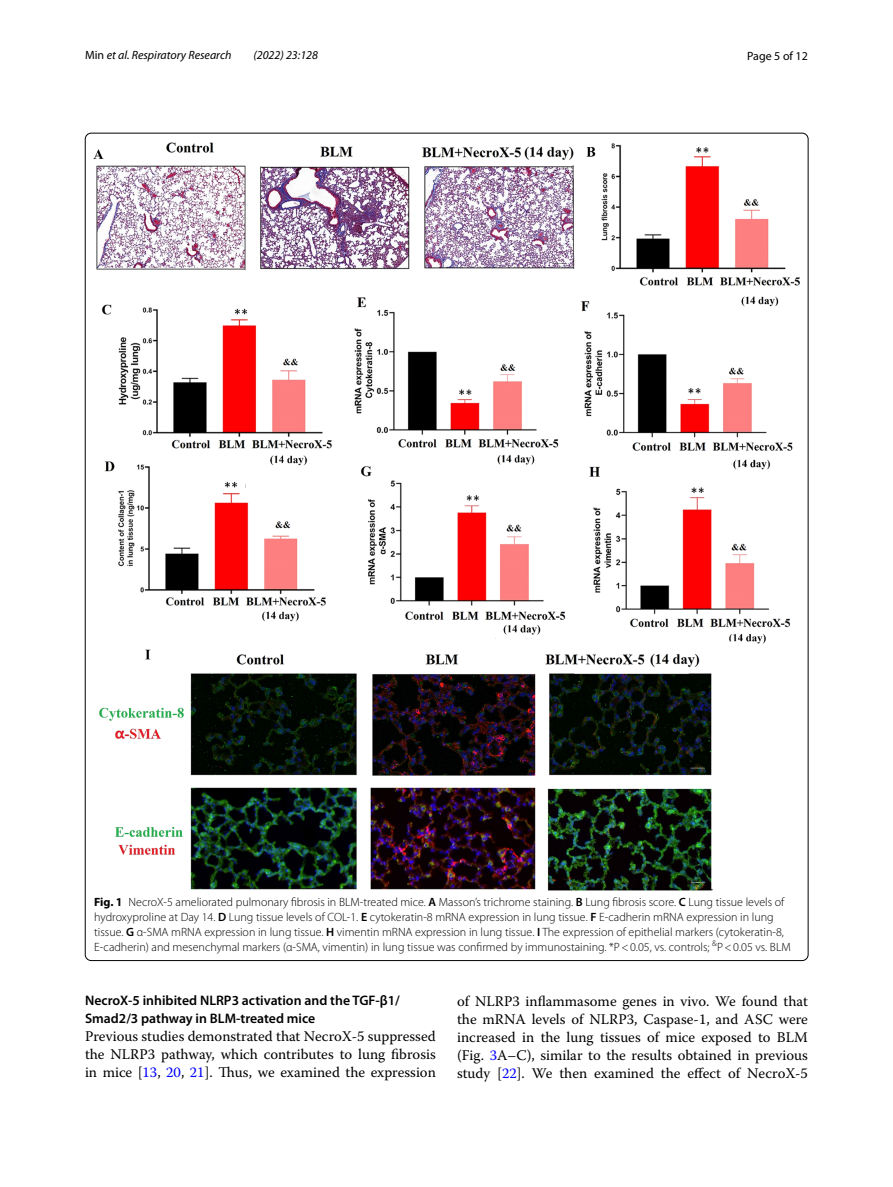
<style>
.page{position:relative;width:893px;height:1187px;background:#fff}
.page>*{position:absolute;margin:0;border:0;box-sizing:border-box;transform-origin:0 0}
.t1{font:14.7px/18px "Warnock Pro";color:#000;text-align:justify}
.t2{font:600 13.8px/18px "Myriad Pro";color:#000}
.t3{font:300 12px/15px "Myriad Pro";color:#000}
.t4{font:italic 12px "Myriad Pro";color:#000}
.t5{font:12px "Myriad Pro";color:#000}
.s1{font-style:normal}
.s2{font-weight:700}
.s3{font-weight:600}
.s4{color:#00f}
</style>
<div class="page">
<img style="left:94px;top:142px;width:706px;height:748px">
<p class="t4" style="left:85px;top:48px;width:148px"><span class="s1">Min</span> et al. Respiratory Research</p>
<p class="t4" style="left:253px;top:48px;width:66px">(2022) 23:128</p>
<p class="t5" style="left:747px;top:48px;width:62px">Page 5 of 12</p>
<p class="t3" style="left:94px;top:894px;width:698px"><span class="s2">Fig. 1</span> NecroX-5 ameliorated pulmonary fibrosis in BLM-treated mice. <span class="s3">A</span> Masson’s trichrome staining. <span class="s3">B</span> Lung fibrosis score. <span class="s3">C</span> Lung tissue levels of hydroxyproline at Day 14. <span class="s3">D</span> Lung tissue levels of COL-1. <span class="s3">E</span> cytokeratin-8 mRNA expression in lung tissue. <span class="s3">F</span> E-cadherin mRNA expression in lung tissue. <span class="s3">G</span> α-SMA mRNA expression in lung tissue. <span class="s3">H</span> vimentin mRNA expression in lung tissue. <span class="s3">I</span> The expression of epithelial markers (cytokeratin-8, E-cadherin) and mesenchymal markers (α-SMA, vimentin) in lung tissue was confirmed by immunostaining. *P&lt;0.05, vs. controls; <sup>&amp;</sup>P&lt;0.05 vs. BLM</p>
<p class="t2" style="left:85px;top:991px;width:316px">NecroX‑5 inhibited NLRP3 activation and the TGF‑β1/<br>Smad2/3 pathway in BLM‑treated mice</p>
<p class="t1" style="left:85px;top:1027px;width:352px">Previous studies demonstrated that NecroX-5 suppressed the NLRP3 pathway, which contributes to lung fibrosis in mice [<span class="s4">13</span>, <span class="s4">20</span>, <span class="s4">21</span>]. Thus, we examined the expression</p>
<p class="t1" style="left:457px;top:991px;width:352px">of NLRP3 inflammasome genes in vivo. We found that the mRNA levels of NLRP3, Caspase-1, and ASC were increased in the lung tissues of mice exposed to BLM (Fig. <span class="s4">3</span>A–C), similar to the results obtained in previous study [<span class="s4">22</span>]. We then examined the effect of NecroX-5</p>
</div>
